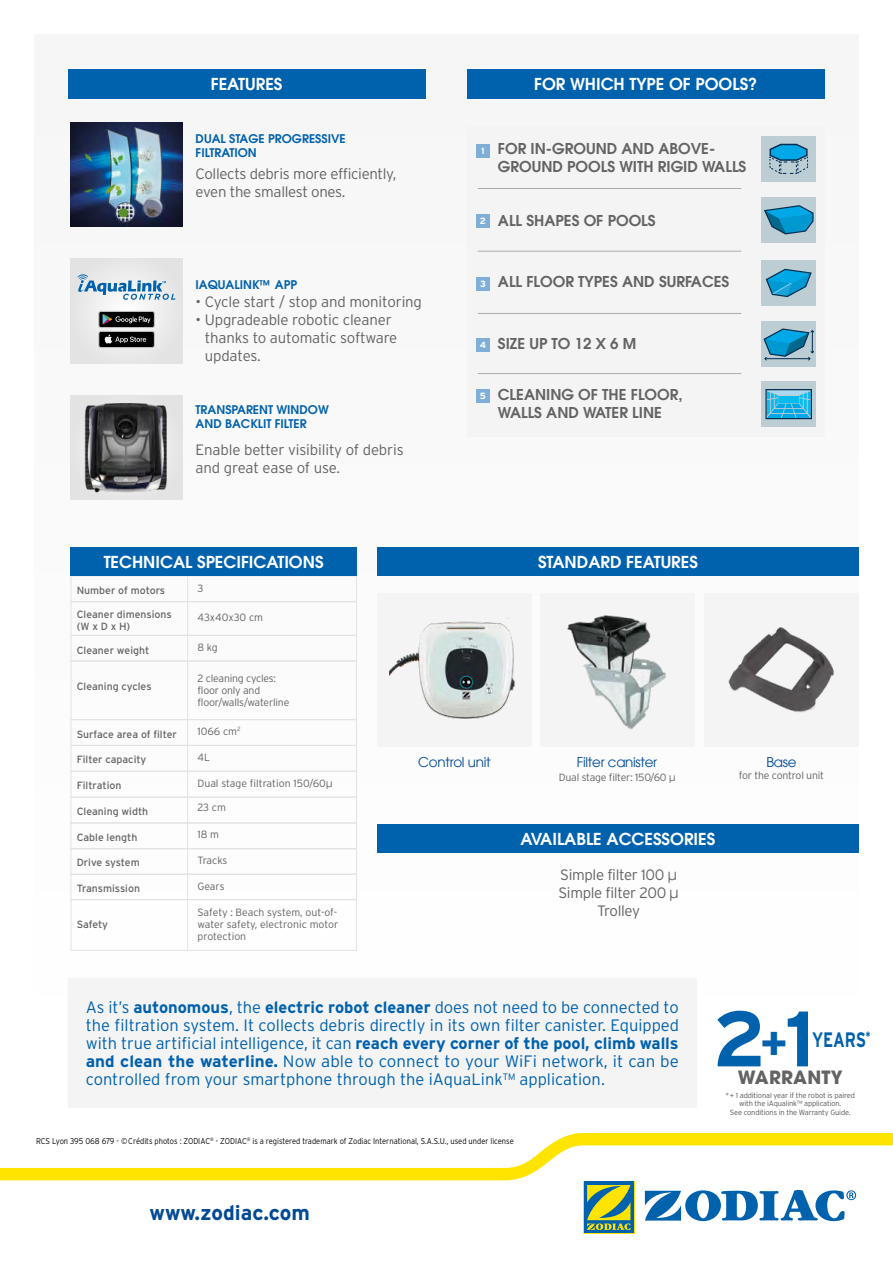
<style>
.page{position:relative;width:893px;height:1263px;background:#fff}
.page>*{position:absolute;margin:0;border:0;box-sizing:border-box;transform-origin:0 0}
.t1{font:700 78.3px "Interstate";color:#0061ad}
.t2{font:700 45.3px "Interstate";color:#0061ad}
.t3{font:700 20.85px "Interstate";color:#004994}
.t4{font:700 20.85px "Interstate";letter-spacing:-.01em;color:#0061ad;scale:.75 1}
.t5{font:700 18.3px "Avant Garde LT";letter-spacing:.01em;color:#646363}
.t6{font:300 16.5px/18px "Interstate";color:#0061ad;text-align:justify}
.t7{font:600 16.5px "Avant Garde LT";color:#fff}
.t8{font:300 15px/18px "Interstate";letter-spacing:-.02em;color:#646363}
.t9{font:600 15px/18px "Avant Garde LT";color:#646363}
.t10{font:13.5px "Avant Garde LT";letter-spacing:-.02em;color:#004994}
.t11{font:600 12px/13.8px "Avant Garde LT";color:#0061ad}
.t12{font:300 10.5px/12px "Interstate";letter-spacing:-.02em;color:#646363;text-align:justify}
.t13{font:10.5px/12px "Interstate";color:#646363}
.t14{font:300 10.5px "Interstate";color:#646363}
.t15{font:300 8.4px "Interstate";color:#000;scale:.9 1}
.t16{font:300 7.5px/7.5px "Interstate";letter-spacing:-.02em;color:#575756;text-align:center}
.s1{font-family:"Interstate";font-weight:700;font-size:9px;color:#fff}
.s2{font-family:"Avant Garde LT";font-weight:400}
.s3{font-weight:700}
.s4{font-size:78.3px}
</style>
<div class="page">
<div style="left:34px;top:34px;width:825px;height:966px;background:#fafafa"></div>
<div style="left:68px;top:1000px;width:629px;height:107px;background:#f4f4f4"></div>
<svg style="left:70px;top:259px;width:113px;height:104px"></svg>
<div style="left:70px;top:395px;width:113px;height:105px;background:#e4e4e4"></div>
<img style="left:70px;top:122px;width:113px;height:105px">
<svg style="left:78px;top:273px;width:97px;height:27px"></svg>
<div style="left:99px;top:311px;width:55px;height:17px;background:#000;border-radius:2px"></div>
<div style="left:99px;top:311px;width:56px;height:17px;border:1px solid #c6c6c6;border-radius:2px"></div>
<svg style="left:103px;top:314px;width:48px;height:11px"></svg>
<div style="left:99px;top:331px;width:55px;height:17px;background:#000;border-radius:2px"></div>
<div style="left:99px;top:331px;width:56px;height:17px;border:1px solid #c6c6c6;border-radius:2px"></div>
<svg style="left:104px;top:334px;width:42px;height:9px"></svg>
<div style="left:467px;top:126px;width:358px;height:311px;background:#f4f4f4"></div>
<hr style="left:478px;top:188px;width:263px;height:1px;background:#646363">
<hr style="left:478px;top:251px;width:263px;height:1px;background:#646363">
<hr style="left:478px;top:313px;width:263px;height:1px;background:#646363">
<hr style="left:478px;top:373px;width:263px;height:1px;background:#646363">
<div style="left:761px;top:136px;width:55px;height:46px;background:#bccdd3"></div>
<div style="left:761px;top:197px;width:55px;height:46px;background:#bccdd3"></div>
<div style="left:761px;top:260px;width:55px;height:46px;background:#bccdd3"></div>
<div style="left:761px;top:322px;width:55px;height:45px;background:#bccdd3"></div>
<div style="left:761px;top:381px;width:55px;height:46px;background:#bccdd3"></div>
<div style="left:540px;top:593px;width:154px;height:153px;background:#f4f4f4"></div>
<div style="left:704px;top:593px;width:154px;height:153px;background:#f4f4f4"></div>
<div style="left:377px;top:593px;width:154px;height:153px;background:#f4f4f4"></div>
<img style="left:84px;top:403px;width:83px;height:90px">
<img style="left:567px;top:615px;width:99px;height:115px">
<img style="left:389px;top:618px;width:126px;height:101px">
<img style="left:728px;top:627px;width:106px;height:86px">
<div style="left:467px;top:69px;width:357px;height:30px;background:#0061ad"></div>
<div style="left:68px;top:69px;width:357px;height:30px;background:#0061ad"></div>
<div style="left:377px;top:547px;width:482px;height:29px;background:#0061ad"></div>
<div style="left:377px;top:824px;width:482px;height:28px;background:#0061ad"></div>
<div style="left:476px;top:144px;width:13px;height:13px;background:#7fafd6"></div>
<div style="left:476px;top:214px;width:13px;height:13px;background:#7fafd6"></div>
<div style="left:476px;top:277px;width:13px;height:13px;background:#7fafd6"></div>
<div style="left:476px;top:339px;width:13px;height:13px;background:#7fafd6"></div>
<div style="left:476px;top:389px;width:13px;height:13px;background:#7fafd6"></div>
<div style="left:71px;top:661px;width:286px;height:59px;border:1px solid #e3e3e2"></div>
<hr style="left:187px;top:576px;width:1px;height:374px;background:#e3e3e2">
<div style="left:71px;top:576px;width:286px;height:26px;border:1px solid #e3e3e2"></div>
<div style="left:71px;top:823px;width:286px;height:26px;border:1px solid #e3e3e2"></div>
<div style="left:71px;top:797px;width:286px;height:26px;border:1px solid #e3e3e2"></div>
<div style="left:71px;top:719px;width:286px;height:27px;border:1px solid #e3e3e2"></div>
<div style="left:71px;top:745px;width:286px;height:26px;border:1px solid #e3e3e2"></div>
<div style="left:71px;top:771px;width:286px;height:26px;border:1px solid #e3e3e2"></div>
<div style="left:71px;top:899px;width:286px;height:52px;border:1px solid #e3e3e2"></div>
<div style="left:71px;top:874px;width:286px;height:26px;border:1px solid #e3e3e2"></div>
<div style="left:71px;top:848px;width:286px;height:27px;border:1px solid #e3e3e2"></div>
<div style="left:71px;top:635px;width:286px;height:26px;border:1px solid #e3e3e2"></div>
<div style="left:71px;top:601px;width:286px;height:35px;border:1px solid #e3e3e2"></div>
<div style="left:71px;top:547px;width:286px;height:29px;background:#0061ad"></div>
<div style="left:584px;top:1182px;width:50px;height:51px;background:#0061ad"></div>
<svg style="left:0;top:1133px;width:893px;height:97px"></svg>
<svg style="left:763px;top:328px;width:51px;height:32px"></svg>
<svg style="left:769px;top:144px;width:39px;height:30px"></svg>
<svg style="left:766px;top:269px;width:46px;height:28px"></svg>
<svg style="left:764px;top:205px;width:50px;height:30px"></svg>
<svg style="left:765px;top:389px;width:47px;height:30px"></svg>
<p class="t7" style="left:211px;top:74px;width:73px">FEATURES</p>
<p class="t7" style="left:534px;top:74px;width:225px">FOR WHICH TYPE OF POOLS?</p>
<p class="t11" style="left:196px;top:132px;width:152px">DUAL STAGE PROGRESSIVE<br>FILTRATION</p>
<p class="t8" style="left:196px;top:165px;width:202px">Collects debris more efficiently, even the smallest ones.</p>
<p class="t11" style="left:196px;top:277px;width:103px">IAQUALINK™ APP</p>
<p class="t8" style="left:196px;top:292px;width:228px">• Cycle start / stop and monitoring</p>
<p class="t8" style="left:205px;top:310px;width:194px;text-indent:-9px">• Upgradeable robotic cleaner thanks to automatic software updates.</p>
<p class="t9" style="left:498px;top:140px;width:250px;text-indent:-17px"><span class="s1">1</span> FOR IN-GROUND AND ABOVE-<br>GROUND POOLS WITH RIGID WALLS</p>
<p class="t9" style="left:480px;top:211px;width:177px"><span class="s1">2</span> ALL SHAPES OF POOLS</p>
<p class="t9" style="left:480px;top:273px;width:251px"><span class="s1">3</span> ALL FLOOR TYPES AND SURFACES</p>
<p class="t9" style="left:480px;top:334px;width:158px"><span class="s1">4</span> SIZE UP TO 12 X 6 M</p>
<p class="t9" style="left:480px;top:385px;width:204px"><span class="s1">5</span> CLEANING OF THE FLOOR,</p>
<p class="t11" style="left:196px;top:402px;width:135px">TRANSPARENT WINDOW</p>
<p class="t9" style="left:498px;top:403px;width:166px">WALLS AND WATER LINE</p>
<p class="t11" style="left:196px;top:417px;width:113px">AND BACKLIT FILTER</p>
<p class="t8" style="left:196px;top:440px;width:210px">Enable better visibility of debris and great ease of use.</p>
<p class="t7" style="left:104px;top:551px;width:221px">TECHNICAL SPECIFICATIONS</p>
<p class="t13" style="left:77px;top:584px;width:90px">Number of motors</p>
<p class="t12" style="left:197px;top:582px;width:7px">3</p>
<p class="t13" style="left:77px;top:608px;width:97px">Cleaner dimensions (W x D x H)</p>
<p class="t14" style="left:197px;top:611px;width:67px">43x40x30 cm</p>
<p class="t13" style="left:77px;top:644px;width:74px">Cleaner weight</p>
<p class="t12" style="left:197px;top:641px;width:22px">8 kg</p>
<p class="t13" style="left:77px;top:680px;width:76px">Cleaning cycles</p>
<p class="t12" style="left:197px;top:672px;width:93px;text-align:left">2 cleaning cycles: floor only and floor/walls/waterline</p>
<p class="t13" style="left:77px;top:728px;width:102px">Surface area of filter</p>
<p class="t13" style="left:77px;top:754px;width:71px">Filter capacity</p>
<p class="t13" style="left:77px;top:779px;width:46px">Filtration</p>
<p class="t12" style="left:197px;top:725px;width:45px">1066 cm<sup>2</sup></p>
<p class="t12" style="left:197px;top:751px;width:14px">4L</p>
<p class="t14" style="left:197px;top:777px;width:136px">Dual stage filtration 150/60<span class="s2">µ</span></p>
<p class="t13" style="left:77px;top:805px;width:73px">Cleaning width</p>
<p class="t12" style="left:197px;top:801px;width:30px">23 cm</p>
<p class="t13" style="left:77px;top:831px;width:62px">Cable length</p>
<p class="t12" style="left:197px;top:829px;width:23px">18 m</p>
<p class="t13" style="left:77px;top:857px;width:65px">Drive system</p>
<p class="t12" style="left:197px;top:854px;width:32px">Tracks</p>
<p class="t13" style="left:77px;top:882px;width:65px">Transmission</p>
<p class="t12" style="left:197px;top:880px;width:29px">Gears</p>
<p class="t13" style="left:77px;top:918px;width:33px">Safety</p>
<p class="t12" style="left:197px;top:906px;width:142px">Safety : Beach system, out-of&shy;water safety, electronic motor protection</p>
<p class="t7" style="left:538px;top:551px;width:161px">STANDARD FEATURES</p>
<p class="t10" style="left:418px;top:754px;width:74px">Control unit</p>
<p class="t10" style="left:577px;top:754px;width:82px">Filter canister</p>
<p class="t12" style="left:559px;top:771px;width:118px">Dual stage filter: 150/60 <span class="s2">µ</span></p>
<p class="t7" style="left:521px;top:828px;width:196px">AVAILABLE ACCESSORIES</p>
<p class="t8" style="left:558px;top:865px;width:122px;text-align:center">Simple filter 100 <span class="s2">µ<br></span>Simple filter 200 <span class="s2">µ<br></span>Trolley</p>
<p class="t10" style="left:766px;top:754px;width:32px">Base</p>
<p class="t12" style="left:739px;top:769px;width:87px">for the control unit</p>
<p class="t6" style="left:86px;top:998px;width:595px">As it’s <span class="s3">autonomous</span>, the <span class="s3">electric robot cleaner</span> does not need to be connected to the filtration system. It collects debris directly in its own filter canister. Equipped with true artificial intelligence, it can <span class="s3">reach every corner of the pool, climb walls and clean the waterline.</span> Now able to connect to your WiFi network, it can be controlled from your smartphone through the iAquaLink™ application.</p>
<h1 class="t1" style="left:713px;top:995px;width:55px">2</h1>
<h2 class="t2" style="left:760px;top:1018px;width:56px">+<span class="s4">1</span></h2>
<p class="t4" style="left:812px;top:1028px;width:79px">YEARS<sup>*</sup></p>
<p class="t5" style="left:738px;top:1065px;width:106px">WARRANTY</p>
<p class="t15" style="left:36px;top:1136px;width:532px">RCS Lyon 395 068 679 - ©Crédits photos : ZODIAC<sup>®</sup> - ZODIAC<sup>®</sup> is a registered trademark of Zodiac International, S.A.S.U., used under license</p>
<p class="t3" style="left:150px;top:1201px;width:162px">www.zodiac.com</p>
<p class="t16" style="left:725px;top:1092px;width:131px">*+ 1 additional year if the robot is paired with the iAqualink™ application.</p>
<p class="t16" style="left:730px;top:1109px;width:122px">See conditions in the Warranty Guide.</p>
</div>
